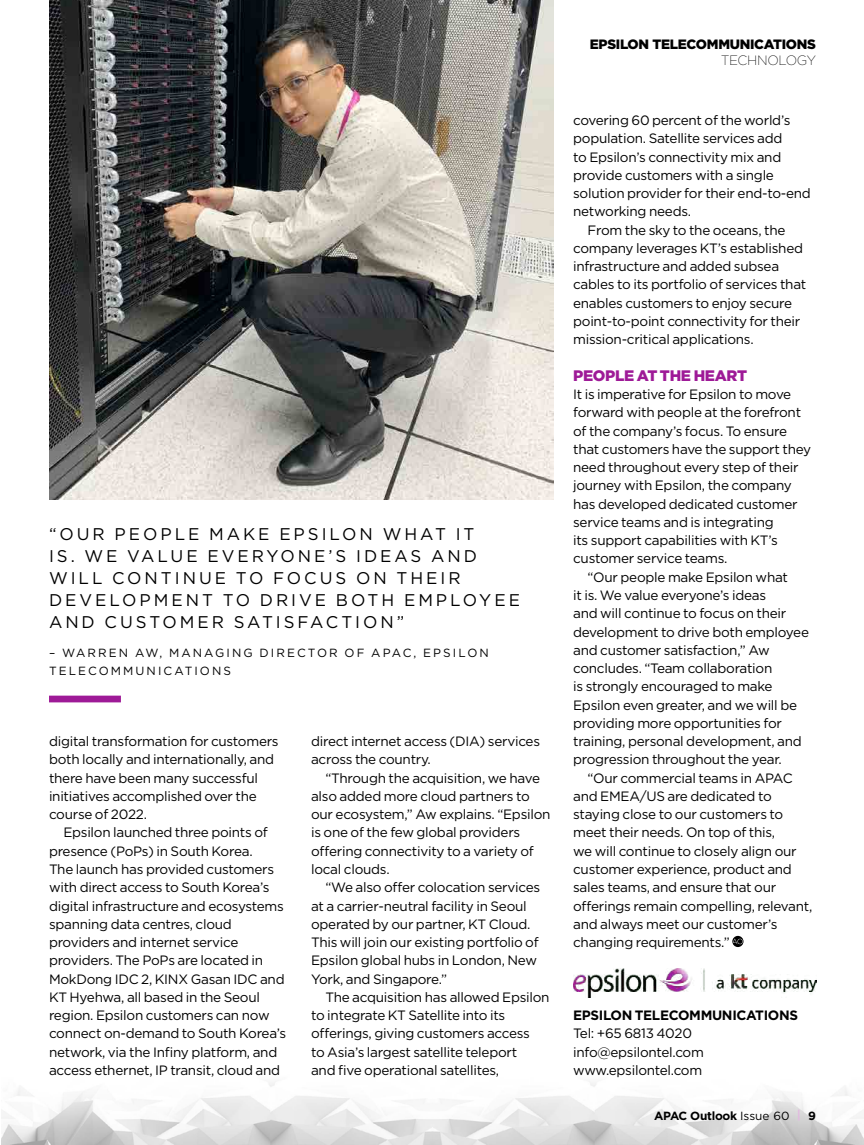
<style>
.page{position:relative;width:864px;height:1145px;background:#fff}
.page>*{position:absolute;margin:0;border:0;box-sizing:border-box;transform-origin:0 0}
.t1{font:16.8px/21.9px "Gotham";letter-spacing:.175em;color:#000}
.t2{font:900 15.3px "Gotham";letter-spacing:-.02em;color:#9e1a97}
.t3{font:13.5px/18.3px "Gotham";letter-spacing:-.02em;color:#000}
.t4{font:700 13.5px "Gotham";letter-spacing:-.025em;color:#000}
.t5{font:900 13.5px "Gotham";letter-spacing:-.02em;color:#000}
.t6{font:200 13.5px "Gotham";letter-spacing:-.02em;color:#000}
.t7{font:11.7px/18.6px "Gotham";letter-spacing:.175em;color:#000}
.t8{font:700 11.7px "Gotham";letter-spacing:-.025em;color:#000}
.s1{font-weight:400}
.s2{color:#e2bae0}
</style>
<div class="page">
<img style="left:1px;top:997px;width:863px;height:148px">
<svg style="left:732px;top:936px;width:11px;height:11px"></svg>
<svg style="left:732px;top:939px;width:11px;height:5px"></svg>
<div style="left:49px;top:696px;width:72px;height:6px;background:#9e1a97"></div>
<img style="left:49px;top:0;width:505px;height:499px">
<img style="left:573px;top:969px;width:243px;height:28px">
<p class="t1" style="left:49px;top:523px;width:472px">“OUR PEOPLE MAKE EPSILON WHAT IT<br>IS. WE VALUE EVERYONE’S IDEAS AND<br>WILL CONTINUE TO FOCUS ON THEIR<br>DEVELOPMENT TO DRIVE BOTH EMPLOYEE<br>AND CUSTOMER SATISFACTION”</p>
<p class="t7" style="left:49px;top:643px;width:441px">– WARREN AW, MANAGING DIRECTOR OF APAC, EPSILON<br>TELECOMMUNICATIONS</p>
<p class="t3" style="left:49px;top:732px;width:231px">digital transformation for customers both locally and internationally, and there have been many successful initiatives accomplished over the course of 2022.</p>
<p class="t3" style="left:49px;top:823px;width:239px;text-indent:14px">Epsilon launched three points of presence (PoPs) in South Korea.<br>The launch has provided customers with direct access to South Korea’s digital infrastructure and ecosystems spanning data centres, cloud providers and internet service providers. The PoPs are located in MokDong IDC 2, KINX Gasan IDC and KT Hyehwa, all based in the Seoul region. Epsilon customers can now connect on-demand to South Korea’s network, via the Infiny platform, and access ethernet, IP transit, cloud and</p>
<p class="t3" style="left:311px;top:732px;width:230px">direct internet access (DIA) services across the country.</p>
<p class="t3" style="left:311px;top:768px;width:241px;text-indent:14px">“Through the acquisition, we have also added more cloud partners to our ecosystem,” Aw explains. “Epsilon is one of the few global providers offering connectivity to a variety of local clouds.</p>
<p class="t3" style="left:311px;top:878px;width:231px;text-indent:14px">“We also offer colocation services at a carrier-neutral facility in Seoul operated by our partner, KT Cloud.<br>This will join our existing portfolio of Epsilon global hubs in London, New York, and Singapore.”</p>
<p class="t3" style="left:311px;top:987px;width:240px;text-indent:14px">The acquisition has allowed Epsilon to integrate KT Satellite into its offerings, giving customers access<br>to Asia’s largest satellite teleport<br>and five operational satellites,</p>
<p class="t5" style="left:590px;top:35px;width:228px">EPSILON TELECOMMUNICATIONS</p>
<p class="t6" style="left:721px;top:52px;width:97px">TECHNOLOGY</p>
<p class="t3" style="left:573px;top:111px;width:219px">covering 60 percent of the world’s</p>
<p class="t3" style="left:573px;top:129px;width:211px">population. Satellite services add</p>
<p class="t3" style="left:573px;top:147px;width:210px">to Epsilon’s connectivity mix and</p>
<p class="t3" style="left:573px;top:166px;width:202px">provide customers with a single</p>
<p class="t3" style="left:573px;top:184px;width:239px">solution provider for their end-to-end</p>
<p class="t3" style="left:573px;top:202px;width:120px">networking needs.</p>
<p class="t3" style="left:588px;top:220px;width:199px">From the sky to the oceans, the</p>
<p class="t3" style="left:573px;top:239px;width:231px">company leverages KT’s established</p>
<p class="t3" style="left:573px;top:257px;width:208px">infrastructure and added subsea</p>
<p class="t3" style="left:573px;top:275px;width:235px">cables to its portfolio of services that</p>
<p class="t3" style="left:573px;top:293px;width:220px">enables customers to enjoy secure</p>
<p class="t3" style="left:573px;top:312px;width:229px">point-to-point connectivity for their</p>
<p class="t3" style="left:573px;top:330px;width:182px">mission-critical applications.</p>
<p class="t2" style="left:573px;top:365px;width:176px">PEOPLE AT THE HEART</p>
<p class="t3" style="left:573px;top:385px;width:220px">It is imperative for Epsilon to move</p>
<p class="t3" style="left:573px;top:403px;width:229px">forward with people at the forefront</p>
<p class="t3" style="left:573px;top:421px;width:215px">of the company’s focus. To ensure</p>
<p class="t3" style="left:573px;top:440px;width:239px">that customers have the support they</p>
<p class="t3" style="left:573px;top:458px;width:227px">need throughout every step of their</p>
<p class="t3" style="left:573px;top:476px;width:220px">journey with Epsilon, the company</p>
<p class="t3" style="left:573px;top:494px;width:226px">has developed dedicated customer</p>
<p class="t3" style="left:573px;top:513px;width:202px">service teams and is integrating</p>
<p class="t3" style="left:573px;top:531px;width:206px">its support capabilities with KT’s</p>
<p class="t3" style="left:573px;top:549px;width:156px">customer service teams.</p>
<p class="t3" style="left:588px;top:567px;width:202px">“Our people make Epsilon what</p>
<p class="t3" style="left:573px;top:586px;width:195px">it is. We value everyone’s ideas</p>
<p class="t3" style="left:573px;top:604px;width:215px">and will continue to focus on their</p>
<p class="t3" style="left:573px;top:622px;width:237px">development to drive both employee</p>
<p class="t3" style="left:573px;top:640px;width:198px">and customer satisfaction,” Aw</p>
<p class="t3" style="left:573px;top:659px;width:201px">concludes. “Team collaboration</p>
<p class="t3" style="left:573px;top:677px;width:201px">is strongly encouraged to make</p>
<p class="t3" style="left:573px;top:695px;width:225px">Epsilon even greater, and we will be</p>
<p class="t3" style="left:573px;top:714px;width:210px">providing more opportunities for</p>
<p class="t3" style="left:573px;top:732px;width:230px">training, personal development, and</p>
<p class="t3" style="left:573px;top:750px;width:210px">progression throughout the year.</p>
<p class="t3" style="left:588px;top:768px;width:207px">“Our commercial teams in APAC</p>
<p class="t3" style="left:573px;top:787px;width:200px">and EMEA/US are dedicated to</p>
<p class="t3" style="left:573px;top:805px;width:212px">staying close to our customers to</p>
<p class="t3" style="left:573px;top:823px;width:204px">meet their needs. On top of this,</p>
<p class="t3" style="left:573px;top:841px;width:225px">we will continue to closely align our</p>
<p class="t3" style="left:573px;top:860px;width:220px">customer experience, product and</p>
<p class="t3" style="left:573px;top:878px;width:205px">sales teams, and ensure that our</p>
<p class="t3" style="left:573px;top:896px;width:241px">offerings remain compelling, relevant,</p>
<p class="t3" style="left:573px;top:914px;width:206px">and always meet our customer’s</p>
<p class="t3" style="left:573px;top:933px;width:158px">changing requirements.”</p>
<p class="t4" style="left:573px;top:1006px;width:226px">EPSILON TELECOMMUNICATIONS</p>
<p class="t3" style="left:573px;top:1024px;width:132px">Tel: +65 6813 4020 info@epsilontel.com www.epsilontel.com</p>
<p class="t8" style="left:654px;top:1108px;width:163px">APAC Outlook <span class="s1">Issue 60</span> <span class="s2">|</span> 9</p>
</div>
